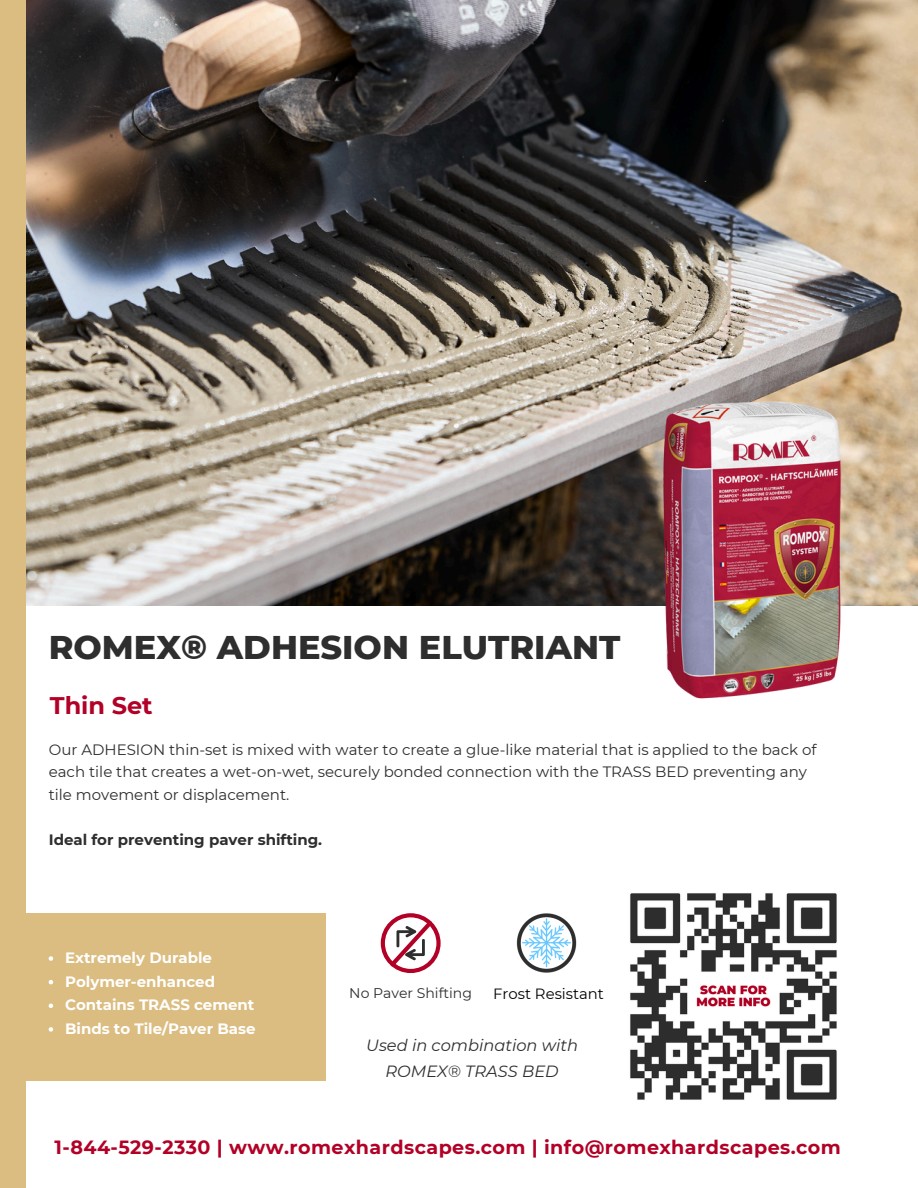
<style>
.page{position:relative;width:918px;height:1188px;background:#fff}
.page>*{position:absolute;margin:0;border:0;box-sizing:border-box;transform-origin:0 0}
.t1{font:800 33.6px "Montserrat";color:#2e2e2e}
.t2{font:700 24px "Montserrat";color:#b20026}
.t3{font:700 19.05px "Montserrat";letter-spacing:.025em;color:#b20026}
.t4{font:italic 16.2px/25.8px "Montserrat";color:#2e2e2e;text-align:center}
.t5{font:15px/22.5px "Montserrat";color:#2e2e2e}
.t6{font:700 15px "Montserrat";color:#fff}
.t7{font:700 15px "Montserrat";color:#2e2e2e}
.t8{font:14.85px "Montserrat";color:#000}
.t9{font:13.95px "Montserrat";color:#2e2e2e}
</style>
<div class="page">
<img style="left:25px;top:0;width:893px;height:605px">
<div style="left:0;top:0;width:25px;height:1188px;background:#dbbd81"></div>
<div style="left:0;top:913px;width:326px;height:168px;background:#dbbd81"></div>
<img style="left:637px;top:371px;width:232px;height:328px">
<svg style="left:49px;top:956px;width:4px;height:5px"></svg>
<svg style="left:49px;top:980px;width:4px;height:4px"></svg>
<svg style="left:49px;top:1004px;width:4px;height:4px"></svg>
<svg style="left:49px;top:1027px;width:4px;height:5px"></svg>
<img style="left:630px;top:893px;width:207px;height:207px">
<svg style="left:381px;top:913px;width:59px;height:60px"></svg>
<img style="left:516px;top:913px;width:61px;height:60px">
<h5 class="t1" style="left:49px;top:627px;width:573px">ROMEX® ADHESION ELUTRIANT</h5>
<h4 class="t2" style="left:50px;top:691px;width:104px">Thin Set</h4>
<h1 class="t5" style="left:49px;top:738px;width:769px">Our ADHESION thin-set is mixed with water to create a glue-like material that is applied to the back of each tile that creates a wet-on-wet, securely bonded connection with the TRASS BED preventing any tile movement or displacement.</h1>
<h2 class="t7" style="left:49px;top:830px;width:275px">Ideal for preventing paver shifting.</h2>
<p class="t6" style="left:65px;top:949px;width:148px">Extremely Durable</p>
<p class="t6" style="left:65px;top:972px;width:152px">Polymer-enhanced</p>
<p class="t6" style="left:65px;top:996px;width:191px">Contains TRASS cement</p>
<p class="t6" style="left:65px;top:1019px;width:192px">Binds to Tile/Paver Base</p>
<p class="t9" style="left:349px;top:985px;width:124px">No Paver Shifting</p>
<p class="t8" style="left:493px;top:985px;width:112px">Frost Resistant</p>
<h5 class="t4" style="left:366px;top:1032px;width:213px">Used in combination with<br>ROMEX® TRASS BED</h5>
<p class="t3" style="left:55px;top:1136px;width:788px">1-844-529-2330 | www.romexhardscapes.com | info@romexhardscapes.com</p>
</div>
